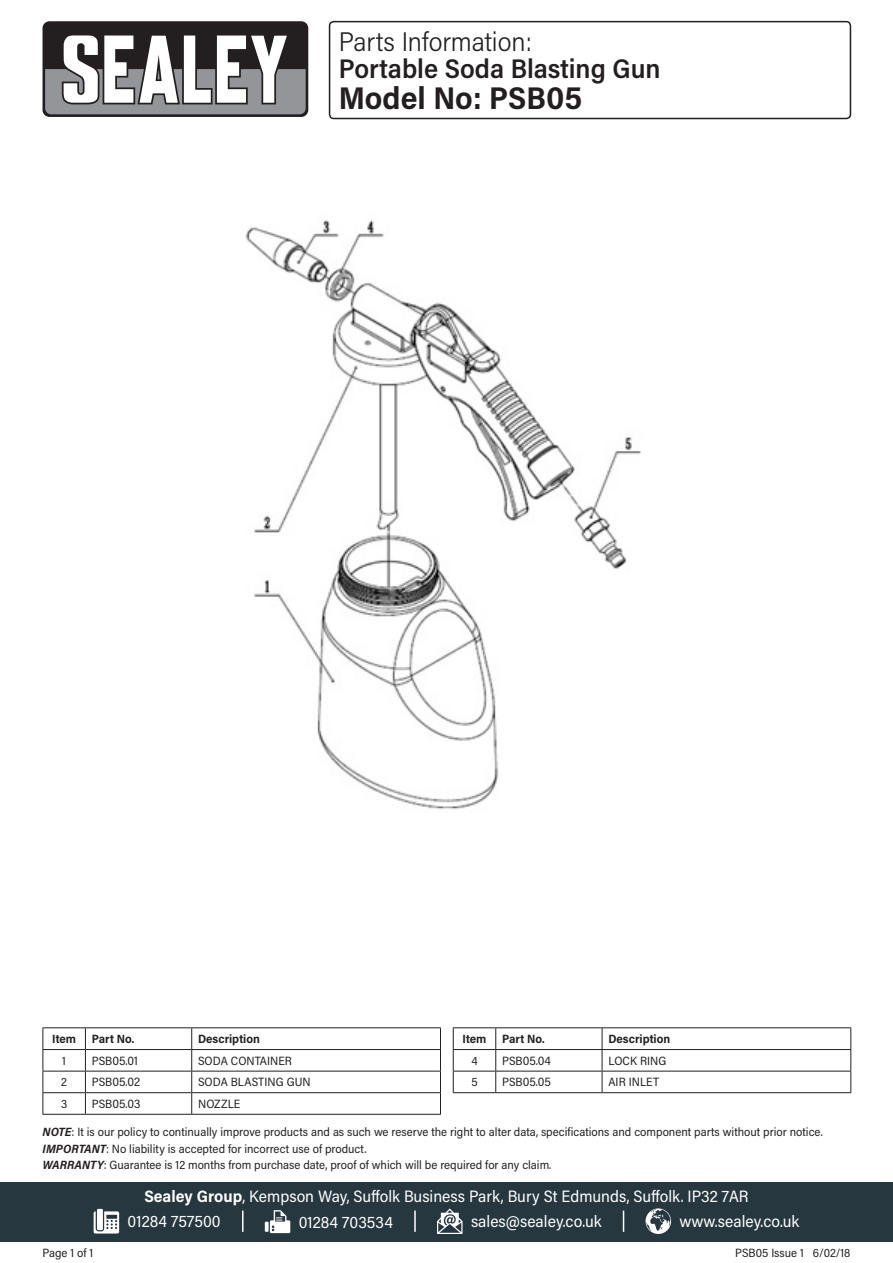
<style>
.page{position:relative;width:893px;height:1263px;background:#fff}
.page>*{position:absolute;margin:0;border:0;box-sizing:border-box;transform-origin:0 0}
.Model_Number{font:700 31.5px "Acumin Pro Semi Cond";color:#231f20}
.Product_Description{font:600 27px "Acumin Pro Semi Cond";color:#231f20}
.Parts_Information{font:300 27px "Acumin Pro Semi Cond";color:#231f20}
.Address{font:16.5px "Acumin Pro Semi Cond";color:#fff}
.Contact_Info{font:16.5px "Acumin Pro Semi Cond";letter-spacing:.005em;color:#fff}
.Disclaimer{font:12px "Acumin Pro Semi Cond";color:#231f20}
.Table_Body{font:12px "Acumin Pro Semi Cond";letter-spacing:.005em;color:#231f20}
.Part_No__Body{font:12px "Acumin Pro Semi Cond";color:#231f20}
.Part_Description_HDR{font:700 12px "Acumin Pro Semi Cond";color:#231f20}
.Document_Info{font:12px "Acumin Pro Semi Cond";color:#231f20}
.Item_HDR{font:700 12px "Acumin Pro Semi Cond";letter-spacing:-.005em;color:#231f20}
.Item_Body{font:12px "Acumin Pro Semi Cond";color:#231f20}
.s1{font-weight:700;font-style:italic}
.s2{font-weight:700}
</style>
<div class="page">
<div style="left:43px;top:21px;width:265px;height:96px;background:#231f20;border-radius:7px"></div>
<svg style="left:45px;top:35px;width:261px;height:79px"></svg>
<div style="left:0;top:1182px;width:893px;height:60px;background:#27373f"></div>
<svg style="left:94px;top:1211px;width:25px;height:22px"></svg>
<div style="left:97px;top:1209px;width:6px;height:21px;background:#fff"></div>
<svg style="left:265px;top:1222px;width:4px;height:10px"></svg>
<svg style="left:270px;top:1210px;width:20px;height:23px"></svg>
<svg style="left:437px;top:1208px;width:25px;height:26px"></svg>
<svg style="left:645px;top:1208px;width:26px;height:26px"></svg>
<hr style="left:242px;top:1210px;width:2px;height:22px;background:#fff">
<svg style="left:623px;top:1210px;width:1px;height:22px"></svg>
<hr style="left:414px;top:1210px;width:2px;height:22px;background:#fff">
<img style="left:245px;top:220px;width:396px;height:590px">
<div style="left:329px;top:21px;width:522px;height:98px;border:2px solid #231f20;border-radius:4px"></div>
<hr style="left:43px;top:1027px;width:42px;height:1px;background:#231f20">
<hr style="left:85px;top:1027px;width:107px;height:1px;background:#231f20">
<hr style="left:192px;top:1027px;width:249px;height:1px;background:#231f20">
<hr style="left:43px;top:1049px;width:42px;height:1px;background:#231f20">
<hr style="left:85px;top:1049px;width:107px;height:1px;background:#231f20">
<hr style="left:192px;top:1049px;width:249px;height:1px;background:#231f20">
<hr style="left:43px;top:1071px;width:42px;height:1px;background:#231f20">
<hr style="left:85px;top:1071px;width:107px;height:1px;background:#231f20">
<hr style="left:192px;top:1071px;width:249px;height:1px;background:#231f20">
<hr style="left:43px;top:1092px;width:42px;height:1px;background:#231f20">
<svg style="left:43px;top:1028px;width:1px;height:86px"></svg>
<hr style="left:85px;top:1092px;width:107px;height:1px;background:#231f20">
<svg style="left:85px;top:1028px;width:1px;height:86px"></svg>
<hr style="left:192px;top:1092px;width:249px;height:1px;background:#231f20">
<svg style="left:191px;top:1028px;width:1px;height:86px"></svg>
<svg style="left:440px;top:1028px;width:1px;height:86px"></svg>
<hr style="left:43px;top:1114px;width:42px;height:1px;background:#231f20">
<hr style="left:85px;top:1114px;width:107px;height:1px;background:#231f20">
<hr style="left:192px;top:1114px;width:249px;height:1px;background:#231f20">
<hr style="left:453px;top:1027px;width:43px;height:1px;background:#231f20">
<hr style="left:496px;top:1027px;width:106px;height:1px;background:#231f20">
<hr style="left:602px;top:1027px;width:249px;height:1px;background:#231f20">
<hr style="left:453px;top:1049px;width:43px;height:1px;background:#231f20">
<hr style="left:496px;top:1049px;width:106px;height:1px;background:#231f20">
<hr style="left:602px;top:1049px;width:249px;height:1px;background:#231f20">
<hr style="left:453px;top:1071px;width:43px;height:1px;background:#231f20">
<svg style="left:453px;top:1028px;width:1px;height:64px"></svg>
<hr style="left:496px;top:1071px;width:106px;height:1px;background:#231f20">
<svg style="left:495px;top:1028px;width:1px;height:64px"></svg>
<hr style="left:602px;top:1071px;width:249px;height:1px;background:#231f20">
<svg style="left:602px;top:1028px;width:1px;height:64px"></svg>
<svg style="left:850px;top:1028px;width:1px;height:64px"></svg>
<hr style="left:453px;top:1092px;width:43px;height:1px;background:#231f20">
<hr style="left:496px;top:1092px;width:106px;height:1px;background:#231f20">
<hr style="left:602px;top:1092px;width:249px;height:1px;background:#231f20">
<p class="Parts_Information" style="left:339px;top:23px;width:195px">Parts Information:</p>
<p class="Product_Description" style="left:339px;top:49px;width:323px">Portable Soda Blasting Gun</p>
<p class="Model_Number" style="left:339px;top:76px;width:245px">Model No: PSB05</p>
<p class="Item_HDR" style="left:52px;top:1030px;width:25px">Item</p>
<p class="Part_Description_HDR" style="left:92px;top:1030px;width:44px">Part No.</p>
<p class="Part_Description_HDR" style="left:198px;top:1030px;width:63px">Description</p>
<p class="Item_Body" style="left:62px;top:1052px;width:5px">1</p>
<p class="Part_No__Body" style="left:92px;top:1052px;width:48px">PSB05.01</p>
<p class="Table_Body" style="left:198px;top:1052px;width:95px">SODA CONTAINER</p>
<p class="Item_Body" style="left:61px;top:1074px;width:7px">2</p>
<p class="Part_No__Body" style="left:92px;top:1074px;width:50px">PSB05.02</p>
<p class="Table_Body" style="left:198px;top:1074px;width:114px">SODA BLASTING GUN</p>
<p class="Item_Body" style="left:61px;top:1095px;width:8px">3</p>
<p class="Part_No__Body" style="left:92px;top:1095px;width:50px">PSB05.03</p>
<p class="Table_Body" style="left:198px;top:1095px;width:44px">NOZZLE</p>
<p class="Item_HDR" style="left:463px;top:1030px;width:25px">Item</p>
<p class="Part_Description_HDR" style="left:502px;top:1030px;width:44px">Part No.</p>
<p class="Part_Description_HDR" style="left:608px;top:1030px;width:63px">Description</p>
<p class="Item_Body" style="left:471px;top:1052px;width:8px">4</p>
<p class="Part_No__Body" style="left:502px;top:1052px;width:50px">PSB05.04</p>
<p class="Table_Body" style="left:608px;top:1052px;width:60px">LOCK RING</p>
<p class="Item_Body" style="left:471px;top:1074px;width:8px">5</p>
<p class="Part_No__Body" style="left:502px;top:1074px;width:50px">PSB05.05</p>
<p class="Table_Body" style="left:608px;top:1074px;width:52px">AIR INLET</p>
<p class="Disclaimer" style="left:43px;top:1124px;width:782px"><span class="s1">NOTE</span>: It is our policy to continually improve products and as such we reserve the right to alter data, specifications and component parts without prior notice.</p>
<p class="Disclaimer" style="left:43px;top:1140px;width:326px"><span class="s1">IMPORTANT</span>: No liability is accepted for incorrect use of product.</p>
<p class="Disclaimer" style="left:43px;top:1157px;width:510px"><span class="s1">WARRANTY</span>: Guarantee is 12 months from purchase date, proof of which will be required for any claim.</p>
<p class="Document_Info" style="left:43px;top:1244px;width:52px">Page 1 of 1</p>
<p class="Address" style="left:144px;top:1185px;width:606px"><span class="s2">Sealey Group</span>, Kempson Way, Suffolk Business Park, Bury St Edmunds, Suffolk. IP32 7AR</p>
<p class="Contact_Info" style="left:128px;top:1210px;width:95px">01284 757500</p>
<p class="Contact_Info" style="left:299px;top:1210px;width:96px">01284 703534</p>
<p class="Contact_Info" style="left:471px;top:1210px;width:132px">sales@sealey.co.uk</p>
<p class="Contact_Info" style="left:680px;top:1210px;width:121px">www.sealey.co.uk</p>
<p class="Document_Info" style="left:735px;top:1244px;width:117px">PSB05 Issue 1 6/02/18</p>
</div>
